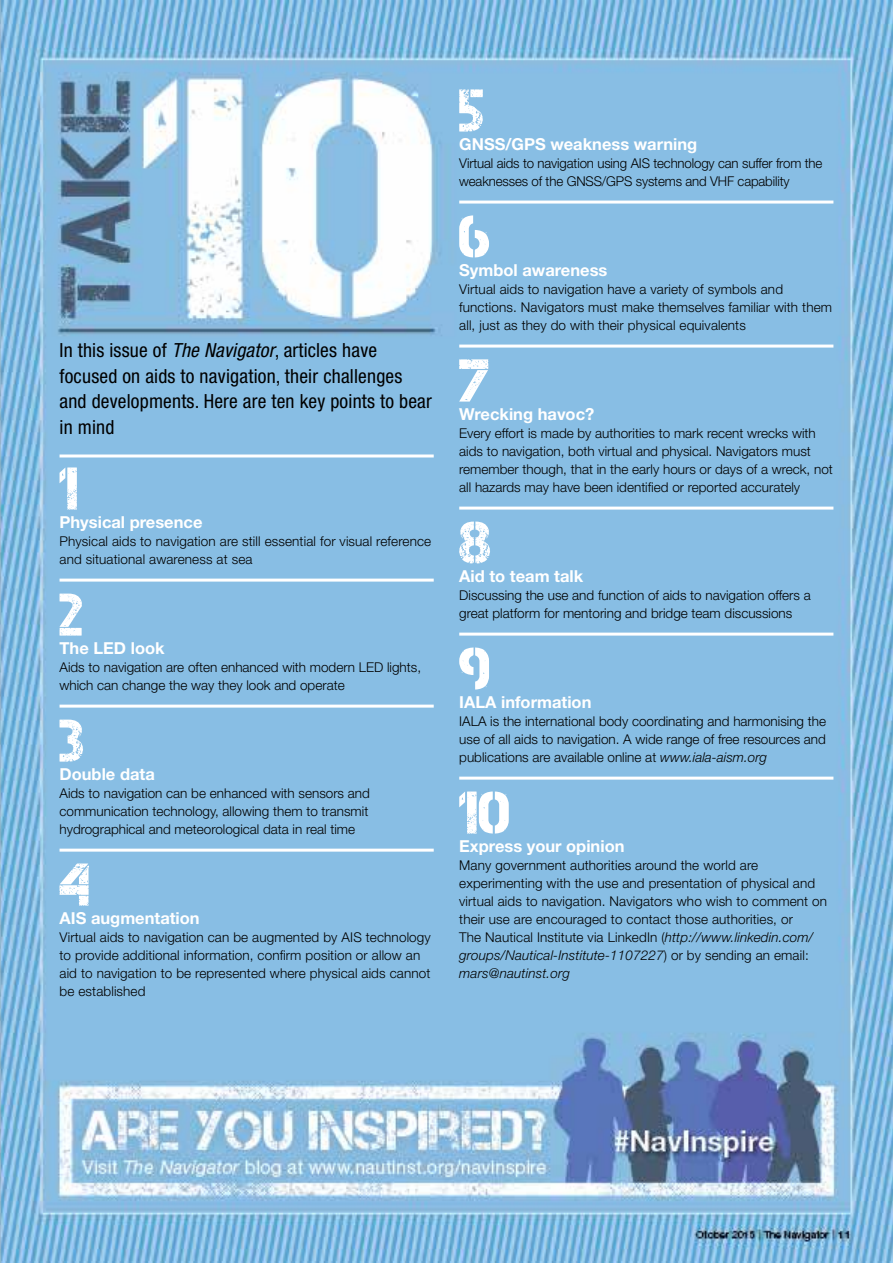
<style>
.page{position:relative;width:893px;height:1263px;background:#fff}
.page>*{position:absolute;margin:0;border:0;box-sizing:border-box;transform-origin:0 0}
.t1{font:60px "Captureit";color:#fff}
.t2{font:condensed 19.5px/25.5px "Helvetica Neue LT Std";letter-spacing:.01em;color:#000}
.t3{font:700 16.5px "Helvetica Neue LT Std";color:#fff}
.t4{font:300 13.5px/18px "Helvetica Neue LT Std";letter-spacing:.01em;color:#000}
.t5{font:300 13.5px/18px "Helvetica Neue LT Std";letter-spacing:-.01em;color:#000}
.s1{font-style:italic}
</style>
<div class="page">
<img style="left:0;top:0;width:893px;height:1263px">
<hr style="left:60px;top:579px;width:374px;height:3px;background:#fff">
<hr style="left:60px;top:705px;width:374px;height:3px;background:#fff">
<hr style="left:60px;top:849px;width:374px;height:3px;background:#fff">
<hr style="left:60px;top:454px;width:374px;height:3px;background:#fff">
<hr style="left:459px;top:201px;width:374px;height:3px;background:#fff">
<hr style="left:459px;top:345px;width:374px;height:3px;background:#fff">
<hr style="left:459px;top:507px;width:374px;height:3px;background:#fff">
<hr style="left:459px;top:633px;width:374px;height:3px;background:#fff">
<hr style="left:459px;top:777px;width:374px;height:3px;background:#fff">
<h2 class="t2" style="left:60px;top:337px;width:374px">In this issue of <span class="s1">The Navigator</span>, articles have focused on aids to navigation, their challenges and developments. Here are ten key points to bear in mind</h2>
<h1 class="t1" style="left:60px;top:455px;width:21px">1</h1>
<p class="t3" style="left:60px;top:511px;width:144px">Physical presence</p>
<p class="t4" style="left:60px;top:531px;width:373px">Physical aids to navigation are still essential for visual reference and situational awareness at sea</p>
<h1 class="t1" style="left:60px;top:581px;width:26px">2</h1>
<p class="t3" style="left:60px;top:637px;width:107px">The LED look</p>
<p class="t4" style="left:60px;top:657px;width:363px">Aids to navigation are often enhanced with modern LED lights, which can change the way they look and operate</p>
<h1 class="t1" style="left:60px;top:707px;width:27px">3</h1>
<p class="t3" style="left:60px;top:763px;width:97px">Double data</p>
<p class="t4" style="left:60px;top:783px;width:312px;text-align:justify">Aids to navigation can be enhanced with sensors and communication technology, allowing them to transmit hydrographical and meteorological data in real time</p>
<h1 class="t1" style="left:60px;top:851px;width:33px">4</h1>
<p class="t3" style="left:60px;top:907px;width:142px">AIS augmentation</p>
<p class="t4" style="left:60px;top:927px;width:373px">Virtual aids to navigation can be augmented by AIS technology to provide additional information, confirm position or allow an aid to navigation to be represented where physical aids cannot be established</p>
<h1 class="t1" style="left:459px;top:77px;width:27px">5</h1>
<p class="t3" style="left:459px;top:133px;width:240px">GNSS/GPS weakness warning</p>
<p class="t5" style="left:459px;top:153px;width:365px">Virtual aids to navigation using AIS technology can suffer from the weaknesses of the GNSS/GPS systems and VHF capability</p>
<h1 class="t1" style="left:459px;top:203px;width:33px">6</h1>
<p class="t3" style="left:459px;top:259px;width:150px">Symbol awareness</p>
<p class="t4" style="left:459px;top:279px;width:374px">Virtual aids to navigation have a variety of symbols and functions. Navigators must make themselves familiar with them all, just as they do with their physical equivalents</p>
<h1 class="t1" style="left:459px;top:347px;width:33px">7</h1>
<p class="t3" style="left:459px;top:403px;width:137px">Wrecking havoc?</p>
<p class="t4" style="left:459px;top:423px;width:375px">Every effort is made by authorities to mark recent wrecks with aids to navigation, both virtual and physical. Navigators must remember though, that in the early hours or days of a wreck, not all hazards may have been identified or reported accurately</p>
<h1 class="t1" style="left:459px;top:509px;width:34px">8</h1>
<p class="t3" style="left:459px;top:565px;width:125px">Aid to team talk</p>
<p class="t4" style="left:459px;top:585px;width:353px">Discussing the use and function of aids to navigation offers a great platform for mentoring and bridge team discussions</p>
<h1 class="t1" style="left:459px;top:635px;width:33px">9</h1>
<p class="t3" style="left:459px;top:691px;width:134px">IALA information</p>
<p class="t4" style="left:459px;top:711px;width:368px;text-align:justify">IALA is the international body coordinating and harmonising the use of all aids to navigation. A wide range of free resources and publications are available online at <span class="s1">www.iala-aism.org</span></p>
<h1 class="t1" style="left:459px;top:779px;width:53px">10</h1>
<p class="t3" style="left:459px;top:835px;width:167px">Express your opinion</p>
<p class="t4" style="left:459px;top:855px;width:369px">Many government authorities around the world are experimenting with the use and presentation of physical and virtual aids to navigation. Navigators who wish to comment on their use are encouraged to contact those authorities, or<br>The Nautical Institute via LinkedIn (<span class="s1">http://www.linkedin.com/ groups/Nautical-Institute-1107227</span>) or by sending an email: <span class="s1">mars@nautinst.org</span></p>
</div>
